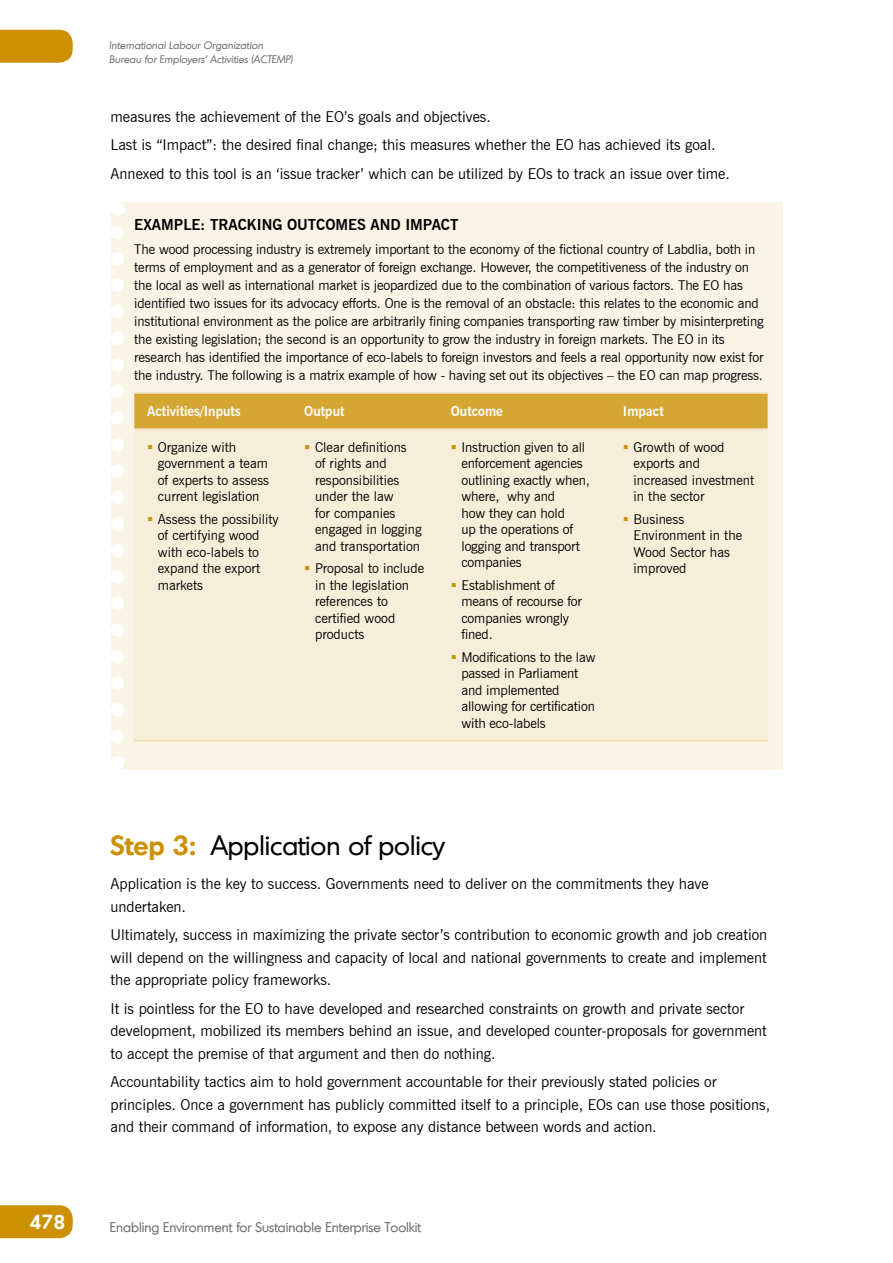
<style>
.page{position:relative;width:893px;height:1263px;background:#fff}
.page>*{position:absolute;margin:0;border:0;box-sizing:border-box;transform-origin:0 0}
.t1{font:27px "Montreal";color:#000}
.t2{font:600 19.5px "Montreal";color:#fff}
.t3{font:15px/22.5px "News Gothic BT";color:#000}
.t4{font:700 15px "News Gothic BT";color:#000}
.t5{font:13.5px/16.5px "News Gothic BT";letter-spacing:-.01em;color:#000}
.t6{font:13.5px "Montreal";color:#706f6f}
.t7{font:700 13.5px "News Gothic BT";color:#fff}
.t8{font:italic 10.5px/13.5px "Montreal";color:#706f6f}
.s1{font-weight:600;color:#cc9000}
</style>
<div class="page">
<div style="left:0;top:1205px;width:73px;height:33px;background:#cc9000"></div>
<div style="left:0;top:30px;width:73px;height:33px;background:#cc9000"></div>
<div style="left:117px;top:202px;width:665px;height:567px;background:#faf4e6"></div>
<svg style="left:111px;top:209px;width:13px;height:554px"></svg>
<svg style="left:111px;top:222px;width:13px;height:514px"></svg>
<svg style="left:117px;top:756px;width:1px;height:13px"></svg>
<svg style="left:117px;top:202px;width:1px;height:13px"></svg>
<div style="left:134px;top:394px;width:634px;height:34px;background:#d6a633"></div>
<div style="left:135px;top:430px;width:632px;height:310px;background:#f7eed9"></div>
<hr style="left:134px;top:392px;width:158px;height:2px;background:#f0deb3">
<hr style="left:292px;top:392px;width:146px;height:2px;background:#f0deb3">
<hr style="left:438px;top:392px;width:172px;height:2px;background:#f0deb3">
<hr style="left:610px;top:392px;width:158px;height:2px;background:#f0deb3">
<hr style="left:134px;top:428px;width:158px;height:2px;background:#f0deb3">
<hr style="left:292px;top:428px;width:146px;height:2px;background:#f0deb3">
<hr style="left:438px;top:428px;width:172px;height:2px;background:#f0deb3">
<hr style="left:610px;top:428px;width:158px;height:2px;background:#f0deb3">
<hr style="left:134px;top:740px;width:158px;height:1px;background:#f0deb3">
<hr style="left:292px;top:740px;width:146px;height:1px;background:#f0deb3">
<hr style="left:438px;top:740px;width:172px;height:1px;background:#f0deb3">
<hr style="left:610px;top:740px;width:158px;height:1px;background:#f0deb3">
<svg style="left:148px;top:445px;width:4px;height:4px"></svg>
<svg style="left:148px;top:517px;width:4px;height:4px"></svg>
<svg style="left:305px;top:445px;width:4px;height:4px"></svg>
<svg style="left:305px;top:566px;width:4px;height:4px"></svg>
<svg style="left:452px;top:445px;width:4px;height:4px"></svg>
<svg style="left:452px;top:583px;width:4px;height:4px"></svg>
<svg style="left:452px;top:655px;width:4px;height:4px"></svg>
<svg style="left:624px;top:445px;width:4px;height:4px"></svg>
<svg style="left:624px;top:517px;width:4px;height:4px"></svg>
<p class="t8" style="left:109px;top:39px;width:185px">International Labour Organization<br>Bureau for Employers’ Activities (ACTEMP)</p>
<p class="t3" style="left:111px;top:102px;width:621px;line-height:28.5px">measures the achievement of the EO’s goals and objectives.<br>Last is “Impact”: the desired final change; this measures whether the EO has achieved its goal.<br>Annexed to this tool is an ‘issue tracker’ which can be utilized by EOs to track an issue over time.</p>
<p class="t4" style="left:134px;top:216px;width:326px">EXAMPLE: TRACKING OUTCOMES AND IMPACT</p>
<p class="t5" style="left:134px;top:240px;width:631px;line-height:18px">The wood processing industry is extremely important to the economy of the fictional country of Labdlia, both in terms of employment and as a generator of foreign exchange. However, the competitiveness of the industry on the local as well as international market is jeopardized due to the combination of various factors. The EO has identified two issues for its advocacy efforts. One is the removal of an obstacle: this relates to the economic and institutional environment as the police are arbitrarily fining companies transporting raw timber by misinterpreting the existing legislation; the second is an opportunity to grow the industry in foreign markets. The EO in its research has identified the importance of eco-labels to foreign investors and feels a real opportunity now exist for the industry. The following is a matrix example of how - having set out its objectives – the EO can map progress.</p>
<p class="t7" style="left:147px;top:403px;width:95px">Activities/Inputs</p>
<p class="t7" style="left:304px;top:403px;width:42px">Output</p>
<p class="t7" style="left:451px;top:403px;width:54px">Outcome</p>
<p class="t7" style="left:623px;top:403px;width:42px">Impact</p>
<p class="t5" style="left:158px;top:439px;width:113px">Organize with government a team of experts to assess current legislation</p>
<p class="t5" style="left:158px;top:511px;width:122px">Assess the possibility of certifying wood with eco-labels to expand the export markets</p>
<p class="t5" style="left:315px;top:439px;width:108px">Clear definitions<br>of rights and responsibilities under the law<br>for companies engaged in logging and transportation</p>
<p class="t5" style="left:315px;top:560px;width:111px">Proposal to include in the legislation references to certified wood products</p>
<p class="t5" style="left:634px;top:439px;width:122px">Growth of wood exports and increased investment in the sector</p>
<p class="t5" style="left:634px;top:511px;width:110px">Business<br>Environment in the<br>Wood Sector has improved</p>
<p class="t5" style="left:461px;top:439px;width:130px">Instruction given to all enforcement agencies outlining exactly when, where, why and<br>how they can hold<br>up the operations of logging and transport companies</p>
<p class="t5" style="left:461px;top:577px;width:122px">Establishment of means of recourse for companies wrongly fined.</p>
<p class="t5" style="left:461px;top:649px;width:136px">Modifications to the law passed in Parliament and implemented allowing for certification with eco-labels</p>
<h1 class="t1" style="left:111px;top:828px;width:335px"><span class="s1">Step 3:</span> Application of policy</h1>
<p class="t3" style="left:111px;top:872px;width:600px">Application is the key to success. Governments need to deliver on the commitments they have undertaken.</p>
<p class="t3" style="left:111px;top:923px;width:658px;text-align:justify">Ultimately, success in maximizing the private sector’s contribution to economic growth and job creation will depend on the willingness and capacity of local and national governments to create and implement the appropriate policy frameworks.</p>
<p class="t3" style="left:111px;top:997px;width:658px">It is pointless for the EO to have developed and researched constraints on growth and private sector development, mobilized its members behind an issue, and developed counter-proposals for government to accept the premise of that argument and then do nothing.</p>
<p class="t3" style="left:111px;top:1070px;width:661px">Accountability tactics aim to hold government accountable for their previously stated policies or principles. Once a government has publicly committed itself to a principle, EOs can use those positions, and their command of information, to expose any distance between words and action.</p>
<h2 class="t2" style="left:29px;top:1209px;width:38px">478</h2>
<p class="t6" style="left:110px;top:1218px;width:313px">Enabling Environment for Sustainable Enterprise Toolkit</p>
</div>
